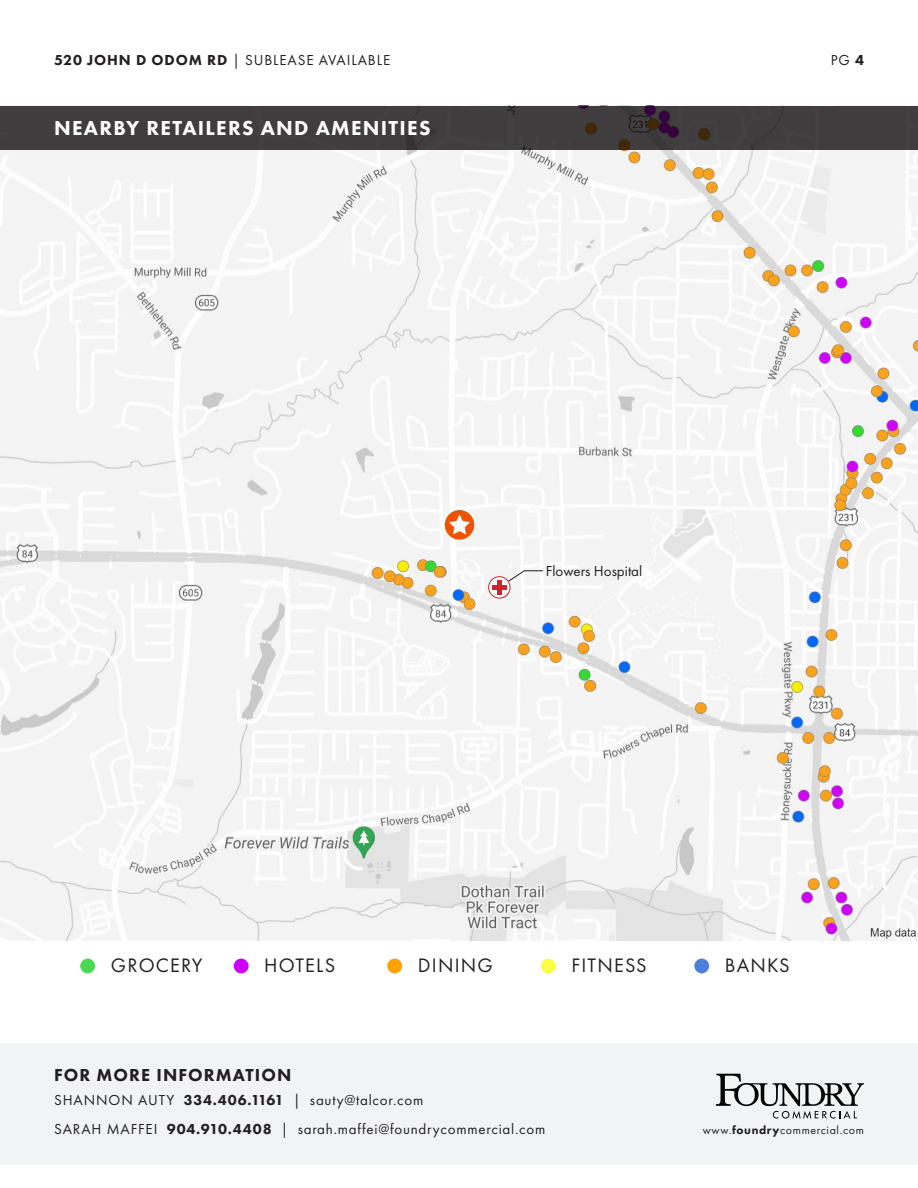
<style>
.page{position:relative;width:918px;height:1188px;background:#fff}
.page>*{position:absolute;margin:0;border:0;box-sizing:border-box;transform-origin:0 0}
.t1{font:800 21px "Futura PT";letter-spacing:.06em;color:#fff}
.t2{font:20.25px "Futura PT";letter-spacing:.06em;color:#231f20}
.t3{font:800 18px "Futura PT";letter-spacing:.06em;color:#231f20}
.t4{font:15px/28.5px "Futura PT";letter-spacing:.05em;color:#231f20}
.t5{font:15px "Futura PT";color:#231f20}
.t6{font:12px "Futura PT";letter-spacing:.05em;color:#231f20}
.s1{font-weight:800}
</style>
<div class="page">
<div style="left:0;top:1043px;width:918px;height:121px;background:#f2f3f4"></div>
<svg style="left:716px;top:1074px;width:148px;height:45px"></svg>
<img style="left:0;top:150px;width:918px;height:790px">
<div style="left:233px;top:958px;width:16px;height:16px;background:#c0f;border-radius:50%"></div>
<div style="left:232px;top:957px;width:18px;height:18px;border:2px solid #fff;border-radius:50%"></div>
<div style="left:386px;top:958px;width:17px;height:16px;background:#ffa101;border-radius:50%"></div>
<div style="left:386px;top:957px;width:18px;height:18px;border:2px solid #fff;border-radius:50%"></div>
<div style="left:540px;top:958px;width:16px;height:16px;background:#faff44;border-radius:50%"></div>
<div style="left:539px;top:957px;width:18px;height:18px;border:2px solid #fff;border-radius:50%"></div>
<div style="left:694px;top:958px;width:16px;height:16px;background:#4c7fd8;border-radius:50%"></div>
<div style="left:693px;top:957px;width:18px;height:18px;border:2px solid #fff;border-radius:50%"></div>
<div style="left:79px;top:958px;width:17px;height:16px;background:#48d854;border-radius:50%"></div>
<div style="left:79px;top:957px;width:18px;height:18px;border:2px solid #fff;border-radius:50%"></div>
<div style="left:0;top:106px;width:918px;height:44px;background:#413d3e"></div>
<svg style="left:498px;top:570px;width:46px;height:18px"></svg>
<div style="left:489px;top:577px;width:21px;height:21px;background:#fff;border-radius:50%"></div>
<div style="left:488px;top:576px;width:23px;height:23px;border:1px solid #d1232a;border-radius:50%"></div>
<div style="left:497px;top:580px;width:5px;height:15px;background:#d1232a"></div>
<div style="left:492px;top:585px;width:15px;height:5px;background:#d1232a"></div>
<p class="t4" style="left:54px;top:46px;width:338px"><span class="s1">520 JOHN D ODOM RD</span> | SUBLEASE AVAILABLE</p>
<p class="t4" style="left:831px;top:46px;width:35px">PG <span class="s1">4</span></p>
<p class="t1" style="left:54px;top:114px;width:378px">NEARBY RETAILERS AND AMENITIES</p>
<p class="t5" style="left:546px;top:562px;width:98px">Flowers Hospital</p>
<p class="t2" style="left:111px;top:954px;width:93px">GROCERY</p>
<p class="t2" style="left:264px;top:954px;width:72px">HOTELS</p>
<p class="t2" style="left:418px;top:954px;width:77px">DINING</p>
<p class="t2" style="left:571px;top:954px;width:77px">FITNESS</p>
<p class="t2" style="left:725px;top:954px;width:66px">BANKS</p>
<p class="t3" style="left:54px;top:1063px;width:239px">FOR MORE INFORMATION</p>
<p class="t4" style="left:54px;top:1086px;width:493px">SHANNON AUTY <span class="s1">334.406.1161</span> | sauty@talcor.com<br>SARAH MAFFEI <span class="s1">904.910.4408</span> | sarah.maffei@foundrycommercial.com</p>
<p class="t6" style="left:703px;top:1123px;width:163px">www.<span class="s1">foundry</span>commercial.com</p>
</div>
